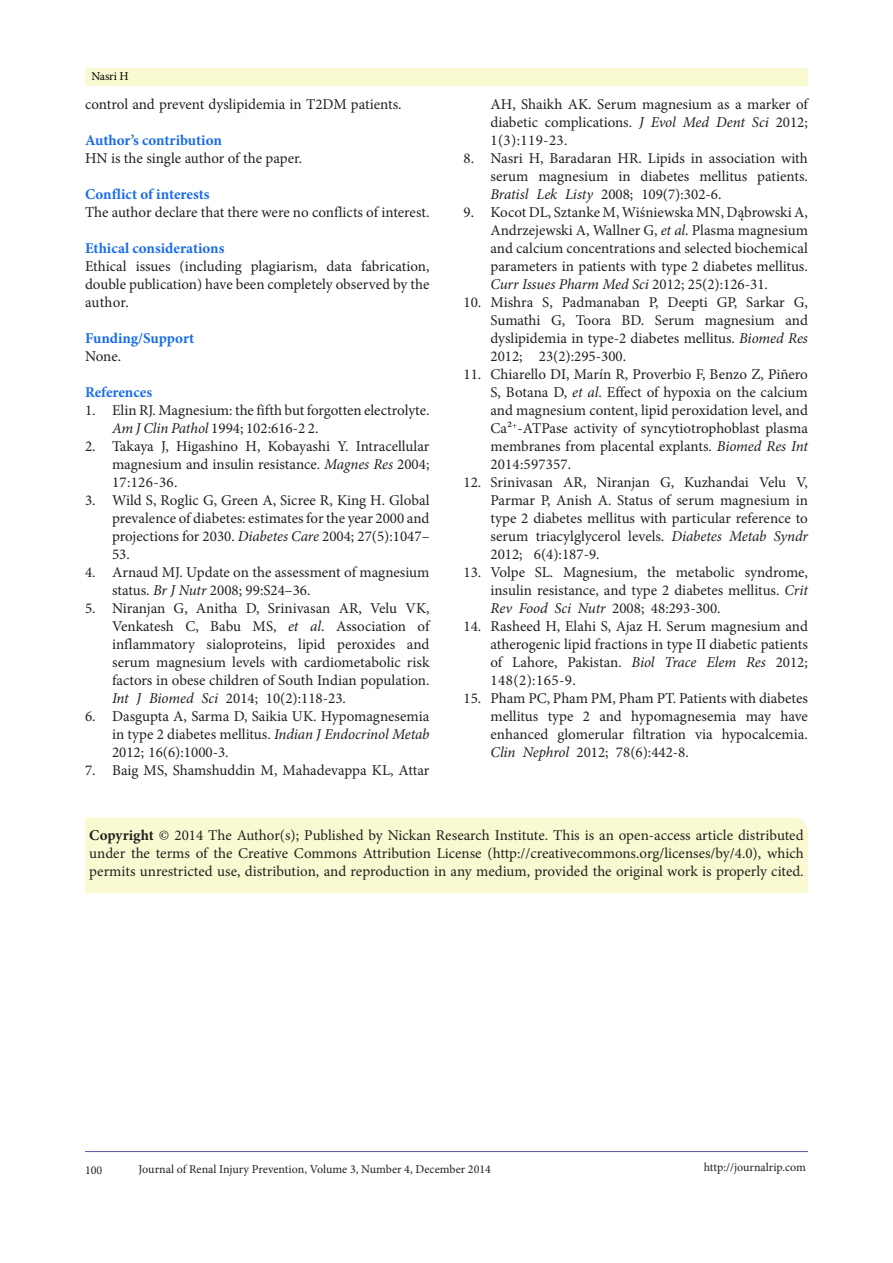
<style>
.page{position:relative;width:893px;height:1263px;background:#fff}
.page>*{position:absolute;margin:0;border:0;box-sizing:border-box;transform-origin:0 0}
.t1{font:15px/18px "Minion Pro";color:#231f20;text-align:justify}
.t2{font:700 15px "Minion Pro";letter-spacing:-.005em;color:#196ce8}
.t3{font:12px "Minion Pro";color:#231f20}
.t4{font:12px "Minion Pro";letter-spacing:-.01em;color:#000001}
.s1{font-style:italic}
.s2{font-weight:700}
</style>
<div class="page">
<hr style="left:85px;top:1151px;width:723px;height:1px;background:#5e5ca5">
<div style="left:85px;top:68px;width:723px;height:17px;background:#fafad2"></div>
<div style="left:85px;top:818px;width:723px;height:75px;background:#fafad2"></div>
<p class="t4" style="left:91px;top:68px;width:39px">Nasri H</p>
<p class="t1" style="left:85px;top:95px;width:318px">control and prevent dyslipidemia in T2DM patients.</p>
<p class="t2" style="left:85px;top:129px;width:138px">Author’s contribution</p>
<p class="t1" style="left:85px;top:149px;width:219px">HN is the single author of the paper.</p>
<p class="t2" style="left:85px;top:183px;width:126px">Conflict of interests</p>
<p class="t1" style="left:85px;top:203px;width:346px">The author declare that there were no conflicts of interest.</p>
<p class="t2" style="left:85px;top:237px;width:141px">Ethical considerations</p>
<p class="t1" style="left:85px;top:257px;width:346px">Ethical issues (including plagiarism, data fabrication, double publication) have been completely observed by the author.</p>
<p class="t2" style="left:85px;top:327px;width:111px">Funding/Support</p>
<p class="t1" style="left:85px;top:347px;width:38px">None.</p>
<p class="t2" style="left:85px;top:381px;width:69px">References</p>
<p class="t1" style="left:112px;top:401px;width:319px;text-indent:-27px">1. Elin RJ. Magnesium: the fifth but forgotten electrolyte.<br><span class="s1">Am J Clin Pathol</span> 1994; 102:616-2 2.</p>
<p class="t1" style="left:112px;top:437px;width:319px;text-indent:-27px">2. Takaya J, Higashino H, Kobayashi Y. Intracellular magnesium and insulin resistance. <span class="s1">Magnes Res</span> 2004; 17:126-36.</p>
<p class="t1" style="left:112px;top:491px;width:319px;text-indent:-27px">3. Wild S, Roglic G, Green A, Sicree R, King H. Global prevalence of diabetes: estimates for the year 2000 and projections for 2030. <span class="s1">Diabetes Care</span> 2004; 27(5):1047– 53.</p>
<p class="t1" style="left:112px;top:563px;width:319px;text-indent:-27px">4. Arnaud MJ. Update on the assessment of magnesium status. <span class="s1">Br J Nutr</span> 2008; 99:S24–36.</p>
<p class="t1" style="left:112px;top:599px;width:319px;text-indent:-27px">5. Niranjan G, Anitha D, Srinivasan AR, Velu VK, Venkatesh C, Babu MS, <span class="s1">et al</span>. Association of inflammatory sialoproteins, lipid peroxides and serum magnesium levels with cardiometabolic risk factors in obese children of South Indian population.<br><span class="s1">Int J Biomed Sci</span> 2014; 10(2):118-23.</p>
<p class="t1" style="left:112px;top:707px;width:319px;text-indent:-27px">6. Dasgupta A, Sarma D, Saikia UK. Hypomagnesemia in type 2 diabetes mellitus. <span class="s1">Indian J Endocrinol Metab </span>2012; 16(6):1000-3.</p>
<p class="t1" style="left:85px;top:761px;width:346px">7. Baig MS, Shamshuddin M, Mahadevappa KL, Attar</p>
<p class="t1" style="left:490px;top:95px;width:319px">AH, Shaikh AK. Serum magnesium as a marker of diabetic complications. <span class="s1">J Evol Med Dent Sci</span> 2012; 1(3):119-23.</p>
<p class="t1" style="left:490px;top:149px;width:319px;text-indent:-27px">8. Nasri H, Baradaran HR. Lipids in association with serum magnesium in diabetes mellitus patients.<br><span class="s1">Bratisl Lek Listy</span> 2008; 109(7):302-6.</p>
<p class="t1" style="left:490px;top:203px;width:319px;text-indent:-27px">9. Kocot DL, Sztanke M, Wiśniewska MN, Dąbrowski A, Andrzejewski A, Wallner G, <span class="s1">et al</span>. Plasma magnesium and calcium concentrations and selected biochemical parameters in patients with type 2 diabetes mellitus.<br><span class="s1">Curr Issues Pharm Med Sci</span> 2012; 25(2):126-31.</p>
<p class="t1" style="left:490px;top:293px;width:319px;text-indent:-27px">10. Mishra S, Padmanaban P, Deepti GP, Sarkar G, Sumathi G, Toora BD. Serum magnesium and dyslipidemia in type-2 diabetes mellitus. <span class="s1">Biomed Res </span>2012; 23(2):295-300.</p>
<p class="t1" style="left:490px;top:365px;width:319px;text-indent:-27px">11. Chiarello DI, Marín R, Proverbio F, Benzo Z, Piñero S, Botana D, <span class="s1">et al</span>. Effect of hypoxia on the calcium and magnesium content, lipid peroxidation level, and Ca²<sup>+</sup>-ATPase activity of syncytiotrophoblast plasma membranes from placental explants. <span class="s1">Biomed Res Int </span>2014:597357.</p>
<p class="t1" style="left:490px;top:473px;width:319px;text-indent:-27px">12. Srinivasan AR, Niranjan G, Kuzhandai Velu V, Parmar P, Anish A. Status of serum magnesium in type 2 diabetes mellitus with particular reference to serum triacylglycerol levels. <span class="s1">Diabetes Metab Syndr </span>2012; 6(4):187-9.</p>
<p class="t1" style="left:490px;top:563px;width:319px;text-indent:-27px">13. Volpe SL. Magnesium, the metabolic syndrome, insulin resistance, and type 2 diabetes mellitus. <span class="s1">Crit Rev Food Sci Nutr</span> 2008; 48:293-300.</p>
<p class="t1" style="left:490px;top:617px;width:319px;text-indent:-27px">14. Rasheed H, Elahi S, Ajaz H. Serum magnesium and atherogenic lipid fractions in type II diabetic patients of Lahore, Pakistan. <span class="s1">Biol Trace Elem Res</span> 2012; 148(2):165-9.</p>
<p class="t1" style="left:490px;top:689px;width:319px;text-indent:-27px">15. Pham PC, Pham PM, Pham PT. Patients with diabetes mellitus type 2 and hypomagnesemia may have enhanced glomerular filtration via hypocalcemia.<br><span class="s1">Clin Nephrol</span> 2012; 78(6):442-8.</p>
<p class="t1" style="left:89px;top:826px;width:716px"><span class="s2">Copyright</span> © 2014 The Author(s); Published by Nickan Research Institute. This is an open-access article distributed under the terms of the Creative Commons Attribution License (http://creativecommons.org/licenses/by/4.0), which permits unrestricted use, distribution, and reproduction in any medium, provided the original work is properly cited.</p>
<p class="t3" style="left:85px;top:1162px;width:19px">100</p>
<p class="t3" style="left:139px;top:1161px;width:354px">Journal of Renal Injury Prevention, Volume 3, Number 4, December 2014</p>
<p class="t3" style="left:704px;top:1159px;width:104px">http://journalrip.com</p>
</div>
